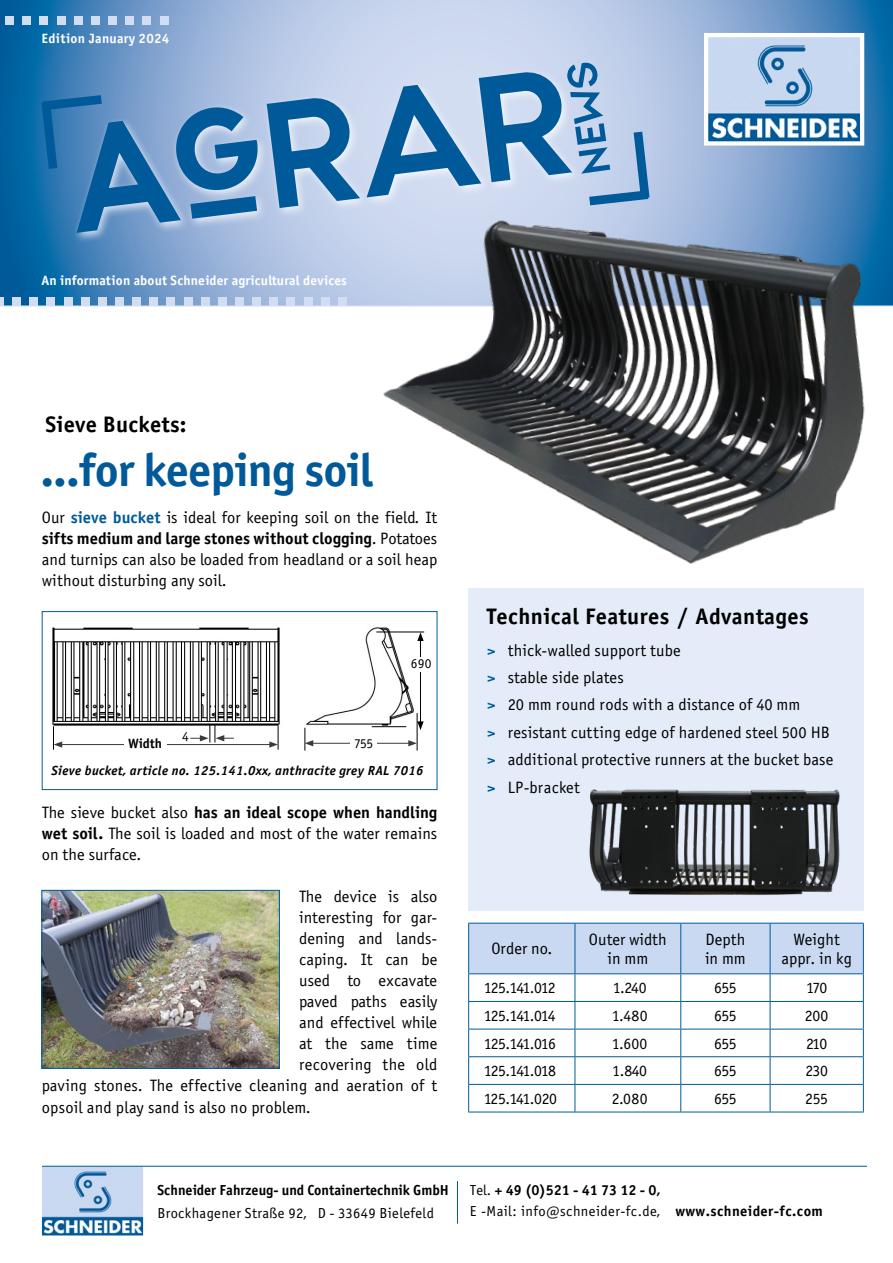
<style>
.page{position:relative;width:893px;height:1263px;background:#fff}
.page>*{position:absolute;margin:0;border:0;box-sizing:border-box;transform-origin:0 0}
.t1{font:46.5px "Officina Sans Bold ITC";letter-spacing:-.02em;color:#005a9a}
.t2{font:22.5px "Officina Sans Bold ITC";letter-spacing:.02em;color:#000}
.t3{font:16.5px/27.3px "Officina Sans Book ITC";color:#000}
.t4{font:16.5px "Officina Sans Bold ITC";color:#000}
.t5{font:15.75px "Officina Sans Book ITC";letter-spacing:-.03em;color:#000}
.t6{font:15.75px "Officina Sans Book ITC";letter-spacing:-.07em;color:#000}
.t7{font:15.75px "Officina Sans Book ITC";letter-spacing:-.05em;color:#000}
.t8{font:14.55px "Officina Sans Book ITC";letter-spacing:.02em;color:#000}
.t9{font:14.55px "Officina Sans Bold ITC";color:#000}
.t10{font:13.5px "Officina Sans Bold ITC";letter-spacing:.01em;color:#fff}
.t11{font:13.5px "Officina Sans Book ITC";letter-spacing:-.01em;color:#000}
.t12{font:13.5px "Officina Sans Bold ITC";color:#000}
.t13{font:italic 13.2px "Officina Sans Bold ITC";letter-spacing:.025em;color:#000}
.s1{font-family:"Officina Sans Bold ITC";color:#005a9a}
.s2{font-family:"Officina Sans Book ITC"}
.s3{font-family:"Officina Sans Bold ITC"}
</style>
<div class="page">
<svg style="left:0;top:0;width:893px;height:306px;background:#78a3ce"></svg>
<svg style="left:34px;top:90px;width:38px;height:88px;background:#1f70ab"></svg>
<div style="left:72px;top:67px;width:510px;height:176px;background:#fff;opacity:.75"></div>
<svg style="left:77px;top:70px;width:495px;height:163px;background:#7aa4cc"></svg>
<svg style="left:567px;top:62px;width:90px;height:149px;background:#9fbbdc"></svg>
<div style="left:468px;top:588px;width:396px;height:323px;background:#e4ecf9"></div>
<img style="left:43px;top:1167px;width:99px;height:67px">
<div style="left:39px;top:1163px;width:107px;height:75px;border:3px solid #fff"></div>
<div style="left:5px;top:16px;width:9px;height:8px;background:#d3ddf2"></div>
<div style="left:23px;top:16px;width:8px;height:8px;background:#d3ddf2"></div>
<div style="left:40px;top:16px;width:8px;height:8px;background:#d3ddf2"></div>
<div style="left:57px;top:16px;width:8px;height:8px;background:#d3ddf2"></div>
<div style="left:74px;top:16px;width:9px;height:8px;background:#d3ddf2"></div>
<div style="left:91px;top:16px;width:9px;height:8px;background:#d3ddf2"></div>
<div style="left:108px;top:16px;width:9px;height:8px;background:#d3ddf2"></div>
<div style="left:126px;top:16px;width:8px;height:8px;background:#d3ddf2"></div>
<div style="left:29px;top:298px;width:9px;height:8px;background:#d3ddf2"></div>
<div style="left:47px;top:298px;width:8px;height:8px;background:#d3ddf2"></div>
<div style="left:64px;top:298px;width:8px;height:8px;background:#d3ddf2"></div>
<div style="left:81px;top:298px;width:8px;height:8px;background:#d3ddf2"></div>
<div style="left:98px;top:298px;width:9px;height:8px;background:#d3ddf2"></div>
<div style="left:115px;top:298px;width:9px;height:8px;background:#d3ddf2"></div>
<div style="left:132px;top:298px;width:9px;height:8px;background:#d3ddf2"></div>
<div style="left:150px;top:298px;width:8px;height:8px;background:#d3ddf2"></div>
<div style="left:167px;top:298px;width:8px;height:8px;background:#d3ddf2"></div>
<div style="left:184px;top:298px;width:8px;height:8px;background:#d3ddf2"></div>
<div style="left:201px;top:298px;width:9px;height:8px;background:#d3ddf2"></div>
<div style="left:218px;top:298px;width:9px;height:8px;background:#d3ddf2"></div>
<div style="left:235px;top:298px;width:9px;height:8px;background:#d3ddf2"></div>
<div style="left:253px;top:298px;width:8px;height:8px;background:#d3ddf2"></div>
<div style="left:270px;top:298px;width:8px;height:8px;background:#d3ddf2"></div>
<div style="left:12px;top:298px;width:9px;height:8px;background:#d3ddf2"></div>
<div style="left:287px;top:298px;width:8px;height:8px;background:#d3ddf2"></div>
<div style="left:304px;top:298px;width:8px;height:8px;background:#d3ddf2"></div>
<div style="left:321px;top:298px;width:8px;height:8px;background:#d3ddf2"></div>
<svg style="left:0;top:298px;width:4px;height:8px"></svg>
<hr style="left:457px;top:1181px;width:1px;height:43px;background:#005a9a">
<hr style="left:42px;top:1166px;width:825px;height:1px;background:#005a9a">
<hr style="left:575px;top:1112px;width:106px;height:1px;background:#005a9a">
<hr style="left:468px;top:1112px;width:107px;height:1px;background:#005a9a">
<hr style="left:681px;top:1112px;width:89px;height:1px;background:#005a9a">
<svg style="left:468px;top:923px;width:396px;height:189px"></svg>
<hr style="left:770px;top:1112px;width:94px;height:1px;background:#005a9a">
<img style="left:709px;top:38px;width:150px;height:103px">
<div style="left:704px;top:33px;width:160px;height:113px;border:4px solid #fff"></div>
<div style="left:143px;top:16px;width:8px;height:8px;background:#d3ddf2"></div>
<div style="left:160px;top:16px;width:8px;height:8px;background:#d3ddf2"></div>
<img style="left:371px;top:214px;width:503px;height:350px">
<img style="left:52px;top:627px;width:373px;height:124px">
<div style="left:42px;top:611px;width:395px;height:179px;border:1px solid #005a9a"></div>
<hr style="left:420px;top:638px;width:1px;height:86px;background:#000">
<svg style="left:418px;top:721px;width:6px;height:9px"></svg>
<svg style="left:417px;top:633px;width:7px;height:8px"></svg>
<div style="left:182px;top:731px;width:7px;height:11px;background:#fff"></div>
<hr style="left:60px;top:744px;width:212px;height:1px;background:#3c3a3a">
<svg style="left:191px;top:725px;width:42px;height:17px"></svg>
<svg style="left:53px;top:727px;width:9px;height:22px"></svg>
<svg style="left:269px;top:726px;width:10px;height:23px"></svg>
<hr style="left:417px;top:713px;width:1px;height:37px;background:#000">
<hr style="left:311px;top:743px;width:100px;height:1px;background:#3c3a3a">
<svg style="left:305px;top:728px;width:8px;height:22px"></svg>
<svg style="left:408px;top:740px;width:9px;height:6px"></svg>
<hr style="left:377px;top:632px;width:47px;height:1px;background:#000">
<hr style="left:372px;top:726px;width:34px;height:1px;background:#000">
<div style="left:124px;top:738px;width:42px;height:13px;background:#fff"></div>
<div style="left:410px;top:657px;width:23px;height:15px;background:#fff"></div>
<div style="left:350px;top:736px;width:27px;height:15px;background:#fff"></div>
<img style="left:44px;top:892px;width:234px;height:175px">
<div style="left:42px;top:890px;width:238px;height:179px;border:1px solid #005a9a"></div>
<img style="left:589px;top:789px;width:251px;height:106px">
<div style="left:338px;top:298px;width:9px;height:8px;background:#d3ddf2"></div>
<p class="t10" style="left:41px;top:30px;width:129px">Edition January 2024</p>
<p class="t10" style="left:41px;top:272px;width:307px">An information about Schneider agricultural devices</p>
<h2 class="t2" style="left:46px;top:411px;width:142px">Sieve Buckets:</h2>
<h1 class="t1" style="left:40px;top:442px;width:335px">...for keeping soil</h1>
<p class="t3" style="left:42px;top:504px;width:397px">Our <span class="s1">sieve bucket</span> is ideal for keeping soil on the field. It</p>
<p class="t4" style="left:42px;top:528px;width:397px">sifts medium and large stones without clogging<span class="s2">. Potatoes</span></p>
<p class="t3" style="left:42px;top:549px;width:397px;line-height:21px">and turnips can also be loaded from headland or a soil heap without disturbing any soil.</p>
<p class="t11" style="left:411px;top:656px;width:22px">690</p>
<p class="t11" style="left:182px;top:728px;width:8px">4</p>
<p class="t12" style="left:128px;top:735px;width:35px">Width</p>
<p class="t11" style="left:354px;top:735px;width:21px">755</p>
<p class="t13" style="left:51px;top:763px;width:373px">Sieve bucket, article no. 125.141.0xx, anthracite grey RAL 7016</p>
<p class="t4" style="left:42px;top:803px;width:397px"><span class="s2">The sieve bucket also</span> has an ideal scope when handling</p>
<p class="t3" style="left:42px;top:823px;width:397px;line-height:21px"><span class="s3">wet soil.</span> The soil is loaded and most of the water remains on the surface.</p>
<p class="t3" style="left:299px;top:883px;width:140px">The device is also</p>
<p class="t3" style="left:299px;top:904px;width:140px">interesting for gar-</p>
<p class="t3" style="left:299px;top:925px;width:140px">dening and lands-</p>
<p class="t3" style="left:299px;top:946px;width:140px">caping. It can be</p>
<p class="t3" style="left:299px;top:967px;width:140px">used to excavate</p>
<p class="t3" style="left:299px;top:988px;width:140px">paved paths easily</p>
<p class="t3" style="left:299px;top:1009px;width:140px">and effectivel while</p>
<p class="t3" style="left:299px;top:1030px;width:140px">at the same time</p>
<p class="t3" style="left:299px;top:1051px;width:140px">recovering the old</p>
<p class="t3" style="left:42px;top:1072px;width:397px">paving stones. The effective cleaning and aeration of t</p>
<p class="t3" style="left:42px;top:1093px;width:270px">opsoil and play sand is also no problem.</p>
<h2 class="t2" style="left:487px;top:602px;width:324px">Technical Features / Advantages</h2>
<p class="t3" style="left:487px;top:637px;width:348px"><span class="s1">&gt;</span> thick-walled support tube<br><span class="s1">&gt;</span> stable side plates<br><span class="s1">&gt;</span> 20 mm round rods with a distance of 40 mm<br><span class="s1">&gt;</span> resistant cutting edge of hardened steel 500 HB <span class="s1">&gt;</span> additional protective runners at the bucket base <span class="s1">&gt;</span> LP-bracket</p>
<p class="t3" style="left:491px;top:935px;width:62px">Order no.</p>
<p class="t3" style="left:589px;top:930px;width:79px;line-height:19.2px;text-align:center">Outer width in mm</p>
<p class="t3" style="left:705px;top:930px;width:42px;line-height:19.2px">Depth in mm</p>
<p class="t3" style="left:781px;top:930px;width:72px;line-height:19.2px;text-align:center">Weight appr. in kg</p>
<p class="t6" style="left:484px;top:979px;width:73px">125.141.012</p>
<p class="t5" style="left:613px;top:979px;width:35px">1.240</p>
<p class="t5" style="left:714px;top:979px;width:24px">655</p>
<p class="t5" style="left:806px;top:979px;width:23px">170</p>
<p class="t6" style="left:484px;top:1006px;width:73px">125.141.014</p>
<p class="t5" style="left:612px;top:1006px;width:37px">1.480</p>
<p class="t5" style="left:714px;top:1006px;width:24px">655</p>
<p class="t5" style="left:805px;top:1006px;width:25px">200</p>
<p class="t6" style="left:484px;top:1034px;width:74px">125.141.016</p>
<p class="t5" style="left:612px;top:1034px;width:37px">1.600</p>
<p class="t5" style="left:714px;top:1034px;width:24px">655</p>
<p class="t5" style="left:806px;top:1034px;width:23px">210</p>
<p class="t6" style="left:484px;top:1062px;width:74px">125.141.018</p>
<p class="t5" style="left:612px;top:1062px;width:36px">1.840</p>
<p class="t5" style="left:714px;top:1062px;width:24px">655</p>
<p class="t5" style="left:805px;top:1062px;width:24px">230</p>
<p class="t7" style="left:484px;top:1089px;width:75px">125.141.020</p>
<p class="t5" style="left:612px;top:1089px;width:37px">2.080</p>
<p class="t5" style="left:714px;top:1089px;width:24px">655</p>
<p class="t5" style="left:805px;top:1089px;width:24px">255</p>
<p class="t9" style="left:158px;top:1181px;width:293px">Schneider Fahrzeug- und Containertechnik GmbH</p>
<p class="t8" style="left:158px;top:1204px;width:278px">Brockhagener Straße 92, D - 33649 Bielefeld</p>
<p class="t9" style="left:470px;top:1181px;width:192px"><span class="s2">Tel.</span> + 49 (0)521 - 41 73 12 - 0,</p>
<p class="t8" style="left:470px;top:1203px;width:355px">E -Mail: info@schneider-fc.de, <span class="s3">www.schneider-fc.com</span></p>
</div>
